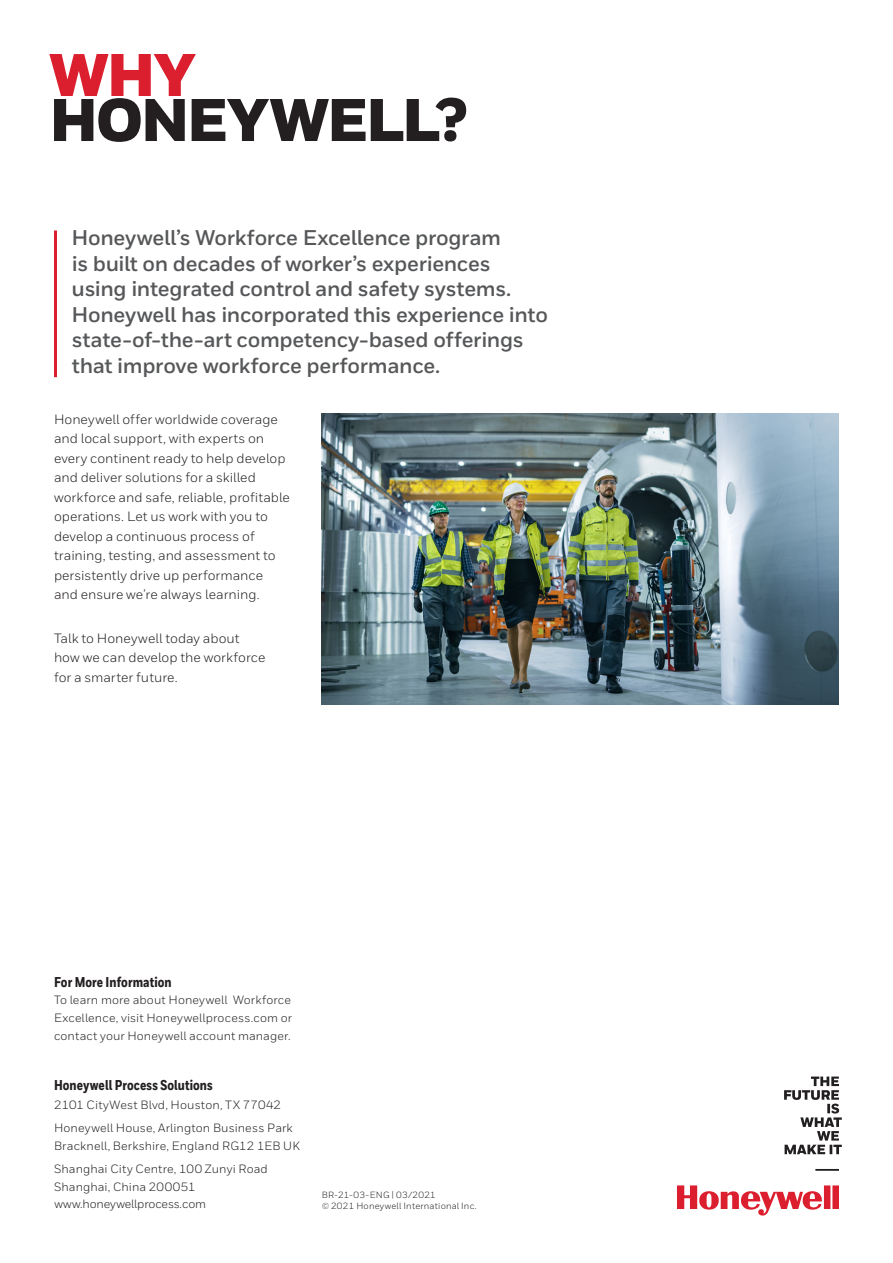
<style>
.page{position:relative;width:893px;height:1263px;background:#fff}
.page>*{position:absolute;margin:0;border:0;box-sizing:border-box;transform-origin:0 0}
.Title_40_30__the_res{font:900 60px "Honeywell Sans";letter-spacing:-.045em;color:#231f20}
.Title_40_30__the_res-2{font:900 60px "Honeywell Sans";color:#dc1f2e}
.Intro_Body{font:700 21.3px/25.5px "Honeywell Sans";letter-spacing:-.015em;color:#565759}
.t1{font:800 14.25px "Honeywell Cond";letter-spacing:.005em;color:#231f20}
.Body__9_13_pt{font:13.5px/19.5px "Honeywell Sans";color:#231f20}
.t2{font:12px/18px "Honeywell Sans";letter-spacing:.01em;color:#231f20}
.t3{font:9px/10.8px "Honeywell Sans";letter-spacing:.025em;color:#231f20}
</style>
<div class="page">
<svg style="left:677px;top:1185px;width:162px;height:31px"></svg>
<svg style="left:784px;top:1076px;width:58px;height:95px"></svg>
<hr style="left:54px;top:230px;width:3px;height:147px;background:#dc1f2e">
<img style="left:322px;top:413px;width:517px;height:291px">
<p class="Title_40_30__the_res-2" style="left:49px;top:38px;width:149px">WHY</p>
<p class="Title_40_30__the_res" style="left:49px;top:83px;width:420px">HONEYWELL?</p>
<p class="Intro_Body" style="left:71px;top:226px;width:478px">Honeywell’s Workforce Excellence program<br>is built on decades of worker’s experiences using integrated control and safety systems.<br>Honeywell has incorporated this experience into state-of-the-art competency-based offerings that improve workforce performance.</p>
<p class="Body__9_13_pt" style="left:54px;top:409px;width:237px">Honeywell offer worldwide coverage and local support, with experts on every continent ready to help develop and deliver solutions for a skilled workforce and safe, reliable, profitable operations. Let us work with you to develop a continuous process of training, testing, and assessment to persistently drive up performance and ensure we’re always learning.</p>
<p class="Body__9_13_pt" style="left:54px;top:628px;width:213px">Talk to Honeywell today about how we can develop the workforce for a smarter future.</p>
<p class="t1" style="left:54px;top:973px;width:119px">For More Information</p>
<p class="t2" style="left:54px;top:990px;width:240px;text-align:justify">To learn more about Honeywell Workforce Excellence, visit Honeywellprocess.com or contact your Honeywell account manager.</p>
<p class="t1" style="left:54px;top:1077px;width:160px">Honeywell Process Solutions</p>
<p class="t2" style="left:54px;top:1093px;width:240px;line-height:23.4px">2101 CityWest Blvd, Houston, TX 77042<br>Honeywell House, Arlington Business Park</p>
<p class="t2" style="left:54px;top:1134px;width:247px;line-height:23.1px">Bracknell, Berkshire, England RG12 1EB UK<br>Shanghai City Centre, 100 Zunyi Road</p>
<p class="t2" style="left:54px;top:1178px;width:154px;line-height:17.2px">Shanghai, China 200051 www.honeywellprocess.com</p>
<p class="t3" style="left:322px;top:1190px;width:157px">BR-21-03-ENG | 03/2021<br>© 2021 Honeywell International Inc.</p>
</div>
